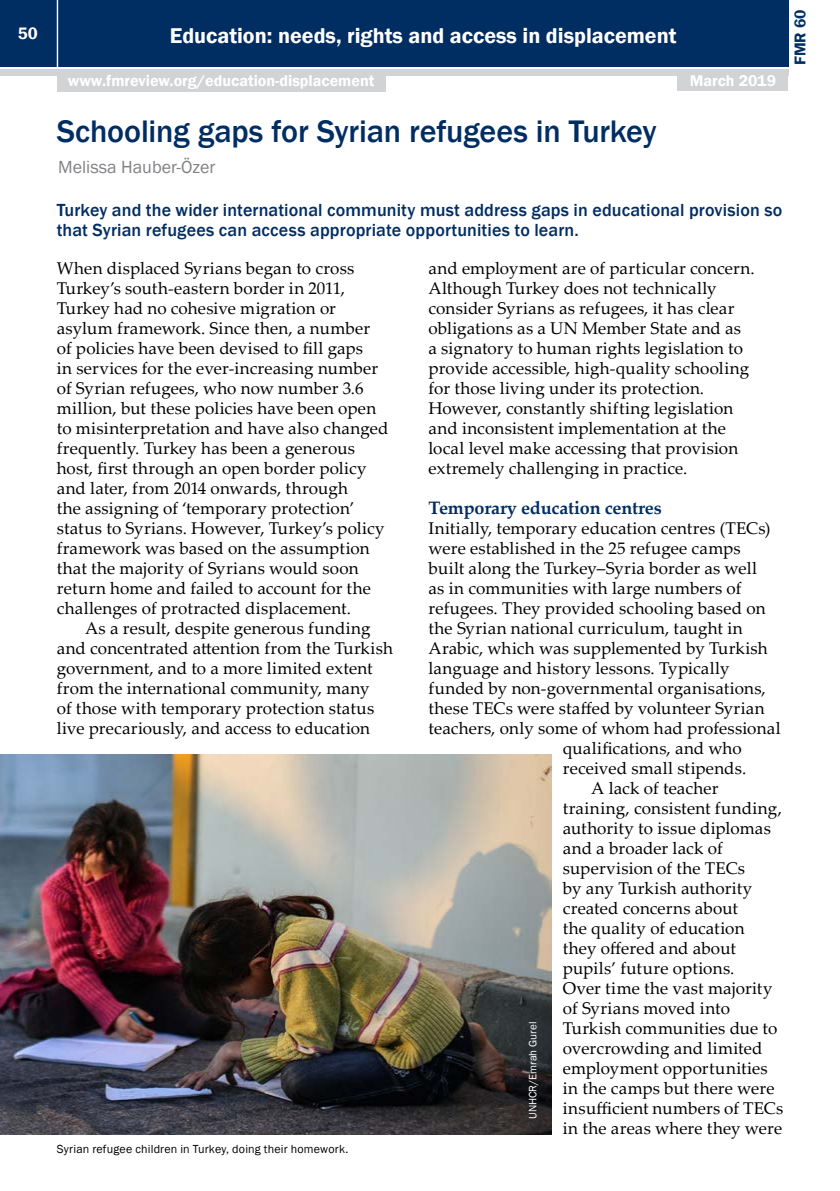
<style>
.page{position:relative;width:840px;height:1191px;background:#fff}
.page>*{position:absolute;margin:0;border:0;box-sizing:border-box;transform-origin:0 0}
.t1{font:500 32px "Franklin Gothic";letter-spacing:-.005em;color:#002d62}
.t2{font:600 22px "Franklin Gothic";color:#fff}
.t3{font:500 18px/20px "Franklin Gothic";letter-spacing:.01em;color:#002d62}
.t4{font:700 18px "Palatino Linotype";letter-spacing:-.01em;color:#002d62}
.t5{font:18px "Franklin Gothic";color:#808285}
.t6{font:17px/20px "Palatino Linotype";letter-spacing:.01em;color:#000}
.t7{font:600 17px "Franklin Gothic";color:#fff}
.t8{font:600 16px "Franklin Gothic";color:#fff}
.t9{font:600 16px "Franklin Gothic";color:#002d62}
.t10{font:12px "Franklin Gothic";letter-spacing:.015em;color:#000}
.t11{font:11px "Franklin Gothic";color:#fff}
</style>
<div class="page">
<div style="left:0;top:0;width:787px;height:66px;background:#002d62"></div>
<div style="left:0;top:69px;width:787px;height:6px;background:#d1d3d4"></div>
<hr style="left:57px;top:0;width:1px;height:67px;background:#fff">
<div style="left:677px;top:73px;width:110px;height:18px;background:#d1d3d4"></div>
<div style="left:57px;top:74px;width:328px;height:18px;background:#d1d3d4"></div>
<img style="left:0;top:754px;width:551px;height:380px">
<p class="t7" style="left:18px;top:23px;width:21px">50</p>
<p class="t2" style="left:170px;top:22px;width:508px">Education: needs, rights and access in displacement</p>
<p class="t8" style="left:68px;top:71px;width:308px">www.fmreview.org/education-displacement</p>
<p class="t8" style="left:689px;top:71px;width:88px">March 2019</p>
<h1 class="t1" style="left:57px;top:111px;width:601px">Schooling gaps for Syrian refugees in Turkey</h1>
<p class="t5" style="left:58px;top:156px;width:159px">Melissa Hauber-Özer</p>
<p class="t3" style="left:57px;top:200px;width:726px">Turkey and the wider international community must address gaps in educational provision so that Syrian refugees can access appropriate opportunities to learn.</p>
<p class="t6" style="left:57px;top:257px;width:333px">When displaced Syrians began to cross Turkey’s south-eastern border in 2011, Turkey had no cohesive migration or asylum framework. Since then, a number of policies have been devised to fill gaps<br>in services for the ever-increasing number of Syrian refugees, who now number 3.6 million, but these policies have been open to misinterpretation and have also changed frequently. Turkey has been a generous host, first through an open border policy and later, from 2014 onwards, through<br>the assigning of ‘temporary protection’ status to Syrians. However, Turkey’s policy framework was based on the assumption that the majority of Syrians would soon return home and failed to account for the challenges of protracted displacement.</p>
<p class="t6" style="left:57px;top:617px;width:337px;text-indent:28px">As a result, despite generous funding and concentrated attention from the Turkish government, and to a more limited extent from the international community, many<br>of those with temporary protection status live precariously, and access to education</p>
<p class="t6" style="left:428px;top:257px;width:327px">and employment are of particular concern.<br>Although Turkey does not technically consider Syrians as refugees, it has clear obligations as a UN Member State and as<br>a signatory to human rights legislation to provide accessible, high-quality schooling for those living under its protection.<br>However, constantly shifting legislation and inconsistent implementation at the local level make accessing that provision extremely challenging in practice.</p>
<p class="t4" style="left:428px;top:495px;width:235px">Temporary education centres</p>
<p class="t6" style="left:428px;top:517px;width:343px">Initially, temporary education centres (TECs)</p>
<p class="t6" style="left:428px;top:537px;width:313px">were established in the 25 refugee camps</p>
<p class="t6" style="left:428px;top:557px;width:330px">built along the Turkey–Syria border as well</p>
<p class="t6" style="left:428px;top:577px;width:314px">as in communities with large numbers of</p>
<p class="t6" style="left:428px;top:597px;width:338px">refugees. They provided schooling based on</p>
<p class="t6" style="left:428px;top:617px;width:315px">the Syrian national curriculum, taught in</p>
<p class="t6" style="left:428px;top:637px;width:340px">Arabic, which was supplemented by Turkish</p>
<p class="t6" style="left:428px;top:657px;width:302px">language and history lessons. Typically</p>
<p class="t6" style="left:428px;top:677px;width:338px">funded by non-governmental organisations,</p>
<p class="t6" style="left:428px;top:697px;width:337px">these TECs were staffed by volunteer Syrian</p>
<p class="t6" style="left:428px;top:717px;width:353px">teachers, only some of whom had professional</p>
<p class="t6" style="left:562px;top:737px;width:180px">qualifications, and who</p>
<p class="t6" style="left:562px;top:757px;width:185px">received small stipends.</p>
<p class="t6" style="left:591px;top:777px;width:129px">A lack of teacher</p>
<p class="t6" style="left:562px;top:797px;width:220px">training, consistent funding,</p>
<p class="t6" style="left:562px;top:817px;width:209px">authority to issue diplomas</p>
<p class="t6" style="left:562px;top:837px;width:161px">and a broader lack of</p>
<p class="t6" style="left:562px;top:857px;width:184px">supervision of the TECs</p>
<p class="t6" style="left:562px;top:877px;width:191px">by any Turkish authority</p>
<p class="t6" style="left:562px;top:897px;width:177px">created concerns about</p>
<p class="t6" style="left:562px;top:917px;width:183px">the quality of education</p>
<p class="t6" style="left:562px;top:937px;width:174px">they offered and about</p>
<p class="t6" style="left:562px;top:957px;width:173px">pupils’ future options.</p>
<p class="t6" style="left:562px;top:977px;width:211px">Over time the vast majority</p>
<p class="t6" style="left:562px;top:997px;width:169px">of Syrians moved into</p>
<p class="t6" style="left:562px;top:1017px;width:216px">Turkish communities due to</p>
<p class="t6" style="left:562px;top:1037px;width:201px">overcrowding and limited</p>
<p class="t6" style="left:562px;top:1057px;width:206px">employment opportunities</p>
<p class="t6" style="left:562px;top:1077px;width:213px">in the camps but there were</p>
<p class="t6" style="left:562px;top:1097px;width:222px">insufficient numbers of TECs</p>
<p class="t6" style="left:562px;top:1117px;width:221px">in the areas where they were</p>
<p class="t11" style="left:525px;top:1119px;width:99px;rotate:-90deg">UNHCR/Emrah Gurel</p>
<p class="t10" style="left:57px;top:1142px;width:293px">Syrian refugee children in Turkey, doing their homework.</p>
<p class="t9" style="left:789px;top:65px;width:57px;rotate:-90deg">FMR 60</p>
</div>
